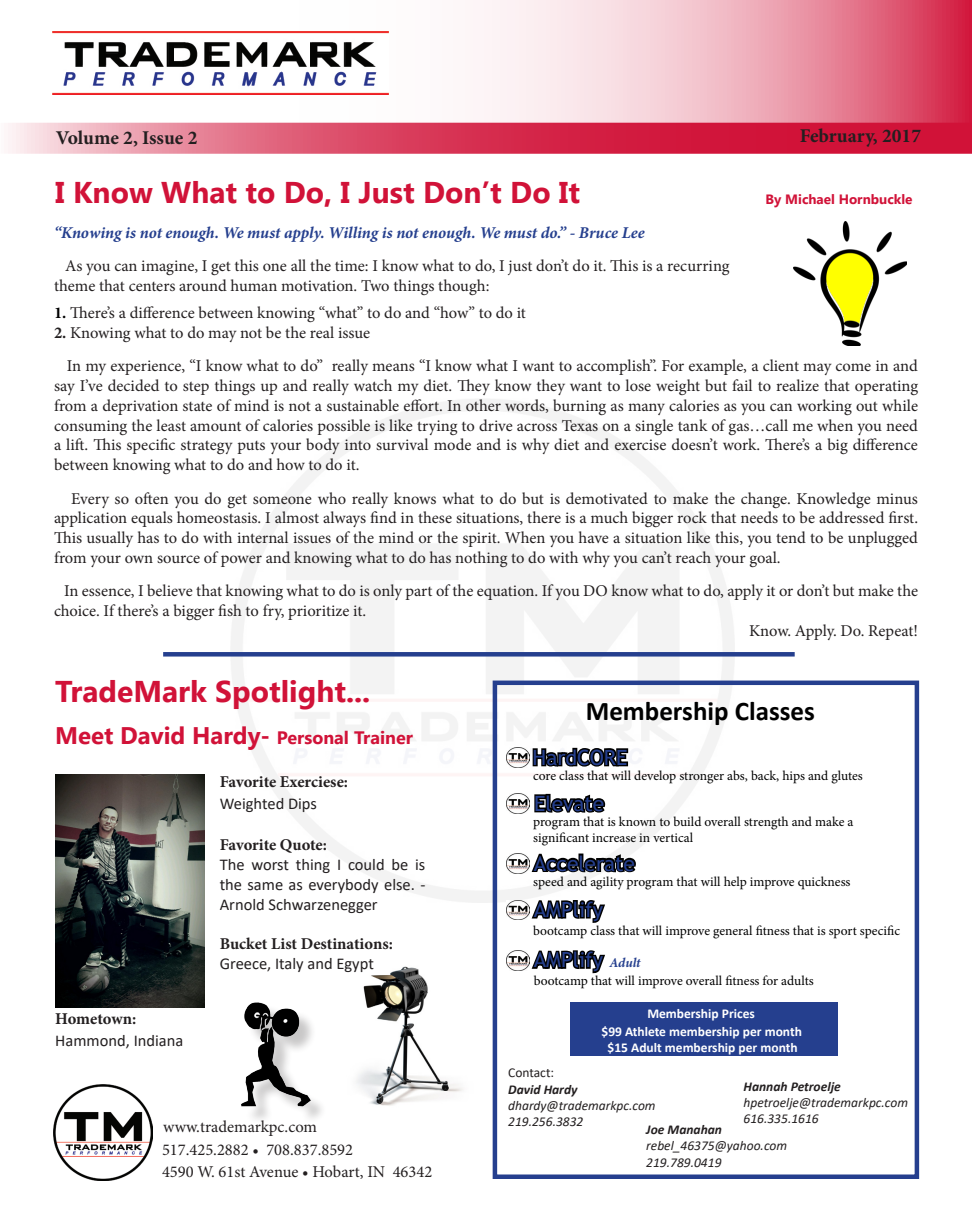
<style>
.page{position:relative;width:972px;height:1224px;background:#fff}
.page>*{position:absolute;margin:0;border:0;box-sizing:border-box;transform-origin:0 0}
.t1{font:700 30px "Gadugi";color:#d11238}
.t2{font:700 27px "Calibri";color:#000}
.t3{font:700 24px "Gadugi";color:#d11238}
.t4{font:21px "Trebuchet MS";color:#253f8e}
.t5{font:700 19.5px "Minion Pro";color:#231f20}
.t6{font:16.5px/19.8px "Minion Pro";letter-spacing:-.005em;color:#231f20;text-align:justify}
.t7{font:16.5px/19.8px "Calibri";color:#231f20;text-align:justify}
.t8{font:italic 700 16.5px "Minion Pro";letter-spacing:-.005em;color:#253f8e}
.t9{font:700 16.5px "Minion Pro";letter-spacing:-.005em;color:#231f20}
.t10{font:13.5px "Minion Pro";letter-spacing:-.005em;color:#000}
.t11{font:italic 13.5px "Calibri";color:#231f20}
.t12{font:700 13.5px "Calibri";color:#fff}
.t13{font:italic 700 13.5px "Calibri";color:#231f20}
.t14{font:700 13.5px "Gadugi";color:#d11238}
.t15{font:13.5px "Calibri";color:#231f20}
.s1{font-weight:700;color:#000}
.s2{font-weight:700}
.s3{font-size:18px}
.s4{font-family:"Minion Pro";font-weight:700;font-style:italic;font-size:13.5px}
</style>
<div class="page">
<img style="left:356px;top:966px;width:107px;height:140px">
<img style="left:231px;top:399px;width:503px;height:503px">
<svg style="left:43px;top:0;width:929px;height:123px"></svg>
<img style="left:53px;top:32px;width:335px;height:63px">
<svg style="left:8px;top:123px;width:964px;height:31px"></svg>
<div style="left:163px;top:652px;width:632px;height:5px;background:#253f8e"></div>
<img style="left:54px;top:1084px;width:99px;height:97px">
<div style="left:493px;top:681px;width:426px;height:498px;border:4px solid #253f8e"></div>
<svg style="left:531px;top:746px;width:99px;height:23px"></svg>
<img style="left:507px;top:748px;width:22px;height:20px">
<svg style="left:533px;top:792px;width:74px;height:24px"></svg>
<img style="left:507px;top:794px;width:22px;height:20px">
<svg style="left:529px;top:850px;width:108px;height:25px"></svg>
<img style="left:507px;top:854px;width:22px;height:19px">
<svg style="left:529px;top:895px;width:78px;height:28px"></svg>
<img style="left:507px;top:900px;width:22px;height:20px">
<svg style="left:529px;top:950px;width:76px;height:24px"></svg>
<img style="left:507px;top:950px;width:22px;height:20px">
<div style="left:571px;top:1002px;width:267px;height:54px;background:#253f8e"></div>
<img style="left:55px;top:775px;width:150px;height:233px">
<div style="left:244px;top:1005px;width:84px;height:119px;background:#231f20;opacity:.25"></div>
<img style="left:241px;top:1002px;width:73px;height:110px">
<img style="left:794px;top:221px;width:113px;height:124px">
<p class="t5" style="left:56px;top:124px;width:143px">Volume 2, Issue 2</p>
<p class="t5" style="left:800px;top:122px;width:123px">February, 2017</p>
<p class="t1" style="left:55px;top:175px;width:526px">I Know What to Do, I Just Don’t Do It</p>
<p class="t14" style="left:766px;top:191px;width:148px">By Michael Hornbuckle</p>
<p class="t8" style="left:54px;top:221px;width:592px">“Knowing is not enough. We must apply. Willing is not enough. We must do.” - Bruce Lee</p>
<p class="t6" style="left:65px;top:256px;width:666px">As you can imagine, I get this one all the time: I know what to do, I just don’t do it. This is a recurring</p>
<p class="t6" style="left:54px;top:276px;width:437px">theme that centers around human motivation. Two things though:</p>
<p class="t6" style="left:54px;top:303px;width:474px"><span class="s1">1.</span> There’s a difference between knowing “what” to do and “how” to do it</p>
<p class="t6" style="left:54px;top:323px;width:318px"><span class="s2">2.</span> Knowing what to do may not be the real issue</p>
<p class="t6" style="left:54px;top:356px;width:866px;text-indent:13px">In my experience, “I know what to do” really means “I know what I want to accomplish”. For example, a client may come in and say I’ve decided to step things up and really watch my diet. They know they want to lose weight but fail to realize that operating from a deprivation state of mind is not a sustainable effort. In other words, burning as many calories as you can working out while consuming the least amount of calories possible is like trying to drive across Texas on a single tank of gas…call me when you need a lift. This specific strategy puts your body into survival mode and is why diet and exercise doesn’t work. There’s a big difference between knowing what to do and how to do it.</p>
<p class="t6" style="left:54px;top:488px;width:866px;text-indent:17px">Every so often you do get someone who really knows what to do but is demotivated to make the change. Knowledge minus application equals homeostasis. I almost always find in these situations, there is a much bigger rock that needs to be addressed first.<br>This usually has to do with internal issues of the mind or the spirit. When you have a situation like this, you tend to be unplugged from your own source of power and knowing what to do has nothing to do with why you can’t reach your goal.</p>
<p class="t6" style="left:54px;top:581px;width:866px;text-indent:10px">In essence, I believe that knowing what to do is only part of the equation. If you DO know what to do, apply it or don’t but make the choice. If there’s a bigger fish to fry, prioritize it.</p>
<p class="t6" style="left:749px;top:621px;width:170px">Know. Apply. Do. Repeat!</p>
<p class="t1" style="left:55px;top:674px;width:317px">TradeMark Spotlight...</p>
<p class="t3" style="left:55px;top:721px;width:359px">Meet David Hardy- <span class="s3">Personal Trainer</span></p>
<p class="t9" style="left:220px;top:770px;width:130px">Favorite Exerciese:</p>
<p class="t7" style="left:220px;top:793px;width:99px">Weighted Dips</p>
<p class="t9" style="left:220px;top:833px;width:109px">Favorite Quote:</p>
<p class="t7" style="left:220px;top:854px;width:207px">The worst thing I could be is the same as everybody else. - Arnold Schwarzenegger</p>
<p class="t9" style="left:220px;top:932px;width:175px">Bucket List Destinations:</p>
<p class="t7" style="left:220px;top:953px;width:156px">Greece, Italy and Egypt</p>
<p class="t9" style="left:55px;top:1007px;width:83px">Hometown:</p>
<p class="t7" style="left:55px;top:1030px;width:130px">Hammond, Indiana</p>
<p class="t6" style="left:163px;top:1117px;width:155px">www.trademarkpc.com</p>
<p class="t6" style="left:162px;top:1140px;width:193px">517.425.2882 • 708.837.8592</p>
<p class="t6" style="left:162px;top:1162px;width:272px">4590 W. 61st Avenue • Hobart, IN 46342</p>
<p class="t2" style="left:586px;top:692px;width:231px">Membership Classes</p>
<p class="t4" style="left:533px;top:744px;width:96px">HardCORE</p>
<p class="t4" style="left:534px;top:790px;width:71px">Elevate</p>
<p class="t10" style="left:533px;top:767px;width:331px">core class that will develop stronger abs, back, hips and glutes</p>
<p class="t10" style="left:533px;top:813px;width:322px">program that is known to build overall strength and make a</p>
<p class="t10" style="left:533px;top:829px;width:162px">significant increase in vertical</p>
<p class="t4" style="left:534px;top:850px;width:103px">Accelerate</p>
<p class="t4" style="left:534px;top:896px;width:71px">AMPlify</p>
<p class="t10" style="left:533px;top:922px;width:368px">bootcamp class that will improve general fitness that is sport specific</p>
<p class="t10" style="left:533px;top:873px;width:319px">speed and agility program that will help improve quickness</p>
<p class="t4" style="left:534px;top:947px;width:108px">AMPlify <span class="s4">Adult</span></p>
<p class="t10" style="left:534px;top:972px;width:282px">bootcamp that will improve overall fitness for adults</p>
<p class="t12" style="left:647px;top:1004px;width:109px">Membership Prices</p>
<p class="t12" style="left:601px;top:1022px;width:202px">$99 Athlete membership per month</p>
<p class="t12" style="left:608px;top:1038px;width:192px">$15 Adult membership per month</p>
<p class="t15" style="left:508px;top:1063px;width:47px">Contact:</p>
<p class="t13" style="left:508px;top:1080px;width:71px">David Hardy</p>
<p class="t11" style="left:508px;top:1096px;width:149px">dhardy@trademarkpc.com</p>
<p class="t11" style="left:508px;top:1112px;width:77px">219.256.3832</p>
<p class="t13" style="left:744px;top:1077px;width:99px">Hannah Petroelje</p>
<p class="t11" style="left:744px;top:1093px;width:166px">hpetroelje@trademarkpc.com</p>
<p class="t11" style="left:744px;top:1109px;width:77px">616.335.1616</p>
<p class="t13" style="left:646px;top:1120px;width:77px">Joe Manahan</p>
<p class="t11" style="left:646px;top:1137px;width:142px">rebel_46375@yahoo.com</p>
<p class="t11" style="left:646px;top:1153px;width:77px">219.789.0419</p>
</div>
